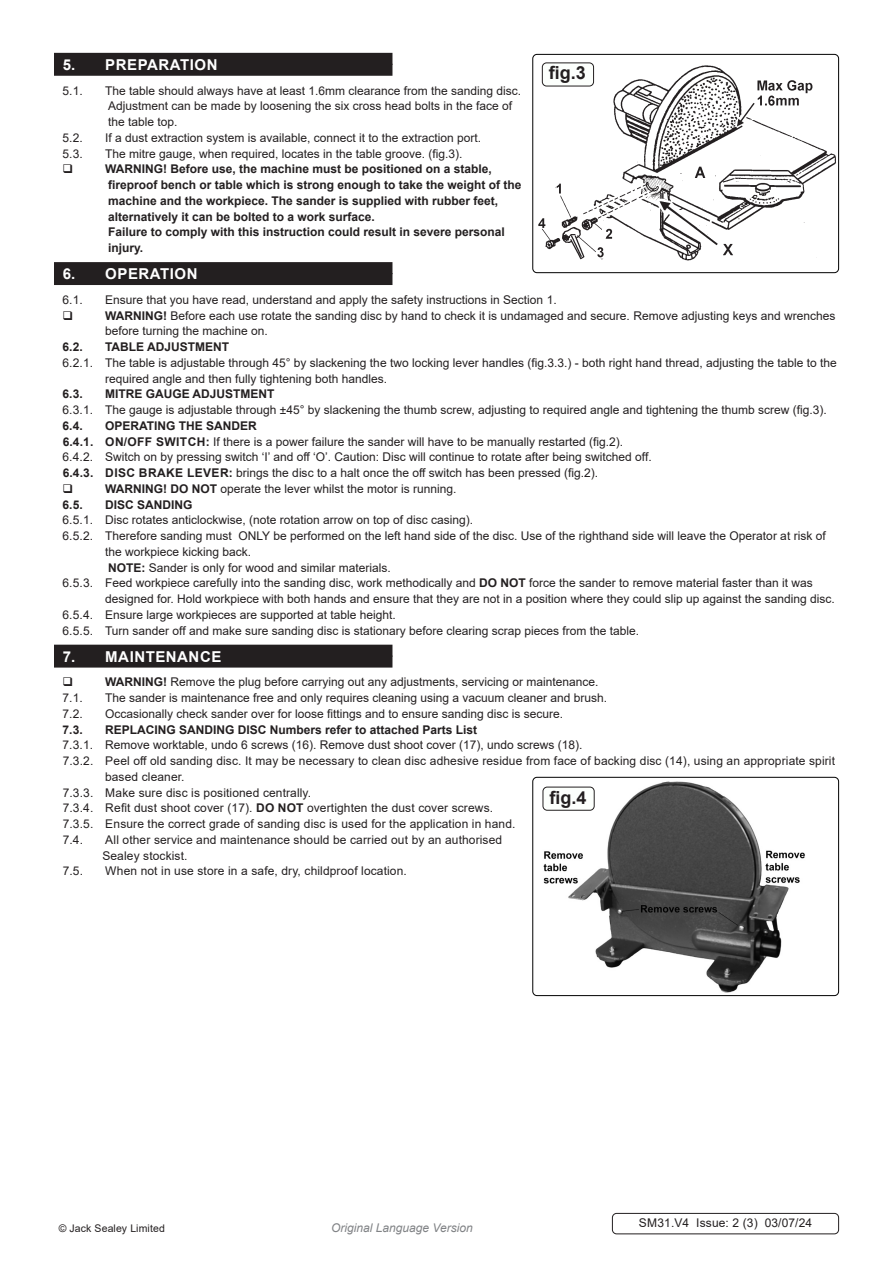
<style>
.page{position:relative;width:893px;height:1263px;background:#fff}
.page>*{position:absolute;margin:0;border:0;box-sizing:border-box;transform-origin:0 0}
.t1{font:700 18px "Arial";color:#231f20}
.t2{font:700 15px "Arial";letter-spacing:.035em;color:#fff}
.Body{font:12px/15.8px "Arial";color:#231f20}
.Body-2{font:700 12px "Arial";color:#231f20}
.Body__Footer{font:12px "Arial";letter-spacing:.01em;color:#231f20}
.t3{font:italic 12px "Arial";color:#808285}
.Body__Justified__7pt{font:10.5px "Arial";letter-spacing:.01em;color:#231f20}
.s1{font-weight:700}
</style>
<div class="page">
<div style="left:54px;top:64px;width:338px;height:12px;background:#231f20"></div>
<div style="left:54px;top:53px;width:338px;height:12px;background:#231f20"></div>
<div style="left:54px;top:273px;width:338px;height:12px;background:#231f20"></div>
<div style="left:54px;top:262px;width:338px;height:12px;background:#231f20"></div>
<div style="left:54px;top:656px;width:338px;height:12px;background:#231f20"></div>
<div style="left:54px;top:645px;width:338px;height:12px;background:#231f20"></div>
<img style="left:538px;top:65px;width:298px;height:196px">
<div style="left:532px;top:54px;width:307px;height:219px;border:1px solid #000;border-radius:4px"></div>
<img style="left:542px;top:781px;width:263px;height:212px">
<div style="left:532px;top:777px;width:307px;height:219px;border:1px solid #000;border-radius:4px"></div>
<div style="left:542px;top:63px;width:52px;height:23px;background:#fcfffc;border-radius:4px"></div>
<div style="left:542px;top:63px;width:52px;height:23px;border:1px solid #231f20;border-radius:4px"></div>
<div style="left:543px;top:787px;width:51px;height:23px;background:#fcfffc;border-radius:4px"></div>
<div style="left:543px;top:787px;width:52px;height:24px;border:1px solid #231f20;border-radius:4px"></div>
<div style="left:612px;top:1213px;width:227px;height:21px;border:1px solid #231f20;border-radius:4px"></div>
<p class="t2" style="left:63px;top:54px;width:156px">5. PREPARATION</p>
<p class="Body" style="left:63px;top:82px;width:22px">5.1.</p>
<p class="Body" style="left:105px;top:82px;width:418px">The table should always have at least 1.6mm clearance from the sanding disc.</p>
<p class="Body" style="left:108px;top:98px;width:406px">Adjustment can be made by loosening the six cross head bolts in the face of</p>
<p class="Body" style="left:108px;top:114px;width:71px">the table top.</p>
<p class="Body" style="left:63px;top:130px;width:22px">5.2.</p>
<p class="Body" style="left:105px;top:130px;width:378px">If a dust extraction system is available, connect it to the extraction port.</p>
<p class="Body" style="left:63px;top:145px;width:22px">5.3.</p>
<p class="Body" style="left:105px;top:145px;width:359px">The mitre gauge, when required, locates in the table groove. (fig.3).</p>
<p class="Body-2" style="left:105px;top:161px;width:388px">WARNING! Before use, the machine must be positioned on a stable,</p>
<p class="Body-2" style="left:108px;top:176px;width:415px">fireproof bench or table which is strong enough to take the weight of the</p>
<p class="Body-2" style="left:108px;top:192px;width:392px">machine and the workpiece. The sander is supplied with rubber feet,</p>
<p class="Body-2" style="left:108px;top:208px;width:268px">alternatively it can be bolted to a work surface.</p>
<p class="Body-2" style="left:108px;top:224px;width:398px">Failure to comply with this instruction could result in severe personal</p>
<p class="Body-2" style="left:108px;top:239px;width:37px">injury.</p>
<p class="t2" style="left:63px;top:263px;width:136px">6. OPERATION</p>
<p class="Body" style="left:63px;top:292px;width:22px">6.1.</p>
<p class="Body" style="left:105px;top:292px;width:453px">Ensure that you have read, understand and apply the safety instructions in Section 1.</p>
<p class="Body" style="left:105px;top:307px;width:732px"><span class="s1">WARNING!</span> Before each use rotate the sanding disc by hand to check it is undamaged and secure. Remove adjusting keys and wrenches before turning the machine on.</p>
<p class="Body-2" style="left:63px;top:338px;width:22px">6.2.</p>
<p class="Body-2" style="left:105px;top:338px;width:125px">TABLE ADJUSTMENT</p>
<p class="Body" style="left:105px;top:355px;width:733px;text-indent:-43px">6.2.1. The table is adjustable through 45° by slackening the two locking lever handles (fig.3.3.) - both right hand thread, adjusting the table to the required angle and then fully tightening both handles.</p>
<p class="Body-2" style="left:63px;top:386px;width:22px">6.3.</p>
<p class="Body-2" style="left:105px;top:386px;width:171px">MITRE GAUGE ADJUSTMENT</p>
<p class="Body" style="left:63px;top:402px;width:766px">6.3.1. The gauge is adjustable through ±45° by slackening the thumb screw, adjusting to required angle and tightening the thumb screw (fig.3).</p>
<p class="Body-2" style="left:63px;top:417px;width:22px">6.4.</p>
<p class="Body-2" style="left:105px;top:417px;width:153px">OPERATING THE SANDER</p>
<p class="Body" style="left:63px;top:433px;width:562px"><span class="s1">6.4.1. ON/OFF SWITCH:</span> If there is a power failure the sander will have to be manually restarted (fig.2).</p>
<p class="Body" style="left:63px;top:449px;width:591px">6.4.2. Switch on by pressing switch ‘I’ and off ‘O’. Caution: Disc will continue to rotate after being switched off.</p>
<p class="Body" style="left:63px;top:465px;width:537px"><span class="s1">6.4.3. DISC BRAKE LEVER:</span> brings the disc to a halt once the off switch has been pressed (fig.2).</p>
<p class="Body" style="left:105px;top:481px;width:353px"><span class="s1">WARNING! DO NOT</span> operate the lever whilst the motor is running.</p>
<p class="Body-2" style="left:63px;top:496px;width:22px">6.5.</p>
<p class="Body-2" style="left:105px;top:496px;width:89px">DISC SANDING</p>
<p class="Body" style="left:63px;top:512px;width:412px">6.5.1. Disc rotates anticlockwise, (note rotation arrow on top of disc casing).</p>
<p class="Body" style="left:105px;top:528px;width:722px;text-indent:-43px">6.5.2. Therefore sanding must ONLY be performed on the left hand side of the disc. Use of the righthand side will leave the Operator at risk of the workpiece kicking back.</p>
<p class="Body" style="left:108px;top:559px;width:284px"><span class="s1">NOTE:</span> Sander is only for wood and similar materials.</p>
<p class="Body" style="left:105px;top:575px;width:731px;text-indent:-43px">6.5.3. Feed workpiece carefully into the sanding disc, work methodically and <span class="s1">DO NOT</span> force the sander to remove material faster than it was designed for. Hold workpiece with both hands and ensure that they are not in a position where they could slip up against the sanding disc.</p>
<p class="Body" style="left:63px;top:607px;width:335px">6.5.4. Ensure large workpieces are supported at table height.</p>
<p class="Body" style="left:63px;top:622px;width:578px">6.5.5. Turn sander off and make sure sanding disc is stationary before clearing scrap pieces from the table.</p>
<p class="t2" style="left:63px;top:646px;width:160px">7. MAINTENANCE</p>
<p class="Body" style="left:105px;top:674px;width:495px"><span class="s1">WARNING!</span> Remove the plug before carrying out any adjustments, servicing or maintenance.</p>
<p class="Body" style="left:63px;top:690px;width:22px">7.1.</p>
<p class="Body" style="left:105px;top:690px;width:504px">The sander is maintenance free and only requires cleaning using a vacuum cleaner and brush.</p>
<p class="Body" style="left:63px;top:706px;width:22px">7.2.</p>
<p class="Body" style="left:105px;top:706px;width:460px">Occasionally check sander over for loose fittings and to ensure sanding disc is secure.</p>
<p class="Body-2" style="left:63px;top:721px;width:22px">7.3.</p>
<p class="Body-2" style="left:105px;top:721px;width:374px">REPLACING SANDING DISC Numbers refer to attached Parts List</p>
<p class="Body" style="left:63px;top:737px;width:522px">7.3.1. Remove worktable, undo 6 screws (16). Remove dust shoot cover (17), undo screws (18).</p>
<p class="Body" style="left:105px;top:753px;width:732px;text-indent:-42px">7.3.2. Peel off old sanding disc. It may be necessary to clean disc adhesive residue from face of backing disc (14), using an appropriate spirit based cleaner.</p>
<p class="Body" style="left:63px;top:784px;width:250px">7.3.3. Make sure disc is positioned centrally.</p>
<p class="Body" style="left:63px;top:800px;width:432px">7.3.4. Refit dust shoot cover (17). <span class="s1">DO NOT</span> overtighten the dust cover screws.</p>
<p class="Body" style="left:63px;top:816px;width:454px">7.3.5. Ensure the correct grade of sanding disc is used for the application in hand.</p>
<p class="Body" style="left:63px;top:832px;width:22px">7.4.</p>
<p class="Body" style="left:105px;top:832px;width:398px">All other service and maintenance should be carried out by an authorised</p>
<p class="Body" style="left:102px;top:847px;width:87px">Sealey stockist.</p>
<p class="Body" style="left:63px;top:863px;width:22px">7.5.</p>
<p class="Body" style="left:105px;top:863px;width:303px">When not in use store in a safe, dry, childproof location.</p>
<p class="t1" style="left:549px;top:60px;width:39px">fig.3</p>
<p class="t1" style="left:550px;top:784px;width:39px">fig.4</p>
<p class="Body__Justified__7pt" style="left:59px;top:1220px;width:108px">© Jack Sealey Limited</p>
<p class="t3" style="left:331px;top:1219px;width:143px">Original Language Version</p>
<p class="Body__Footer" style="left:639px;top:1214px;width:175px">SM31.V4 Issue: 2 (3) 03/07/24</p>
</div>
